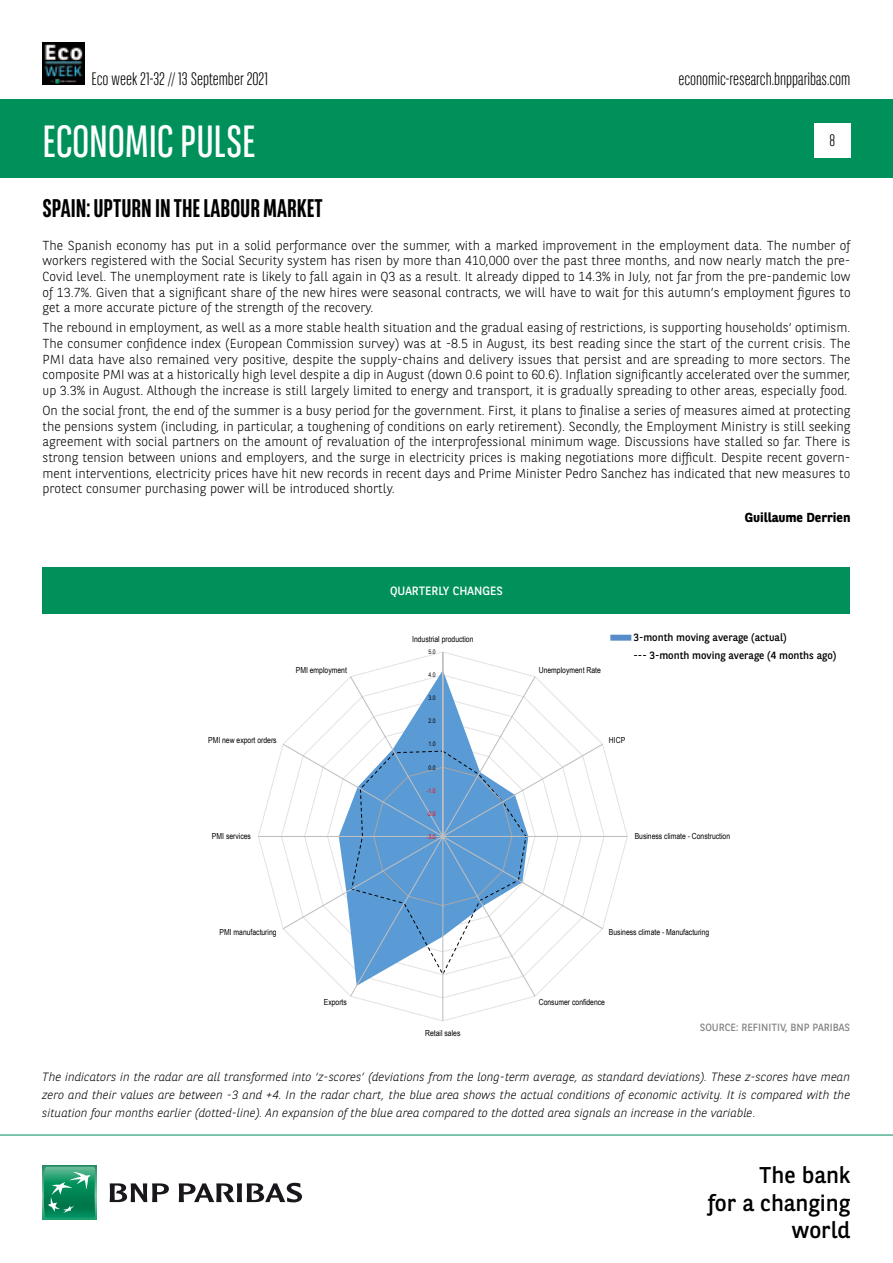
<style>
.page{position:relative;width:893px;height:1263px;background:#fff}
.page>*{position:absolute;margin:0;border:0;box-sizing:border-box;transform-origin:0 0}
.t1{font:45px "BNPP Sans Condensed";color:#fff}
.t2{font:700 25.5px "BNPP Sans Condensed";color:#000}
.t3{font:22.8px/27.3px "BNPP Sans";color:#000;text-align:right}
.t4{font:300 18px "BNPP Sans Condensed";color:#000}
.t5{font:300 16.5px "BNPP Sans Condensed";color:#000}
.t6{font:300 13.05px/15.6px "BNPP Sans";color:#000;text-align:justify}
.t7{font:700 13.05px "BNPP Sans";color:#000}
.t8{font:italic 300 12px/18px "BNPP Sans";color:#000;text-align:justify}
.t9{font:12px "BNPP Sans";color:#fff}
.t10{font:10.5px/18px "BNPP Sans";color:#000}
.t11{font:10.5px "BNPP Sans";color:#878787}
.t12{font:8.4px "Arial Narrow";letter-spacing:-.005em;color:#000}
.t13{font:6.3px "Arial Narrow";color:#000}
.t14{font:6.3px "Arial Narrow";color:#f00}
.s1{font-style:normal}
</style>
<div class="page">
<div style="left:1px;top:99px;width:892px;height:78px;background:#00915b"></div>
<svg style="left:43px;top:1166px;width:53px;height:53px"></svg>
<svg style="left:44px;top:1167px;width:51px;height:51px;background:#26996e"></svg>
<svg style="left:110px;top:1183px;width:59px;height:19px"></svg>
<svg style="left:179px;top:1183px;width:123px;height:19px"></svg>
<hr style="left:0;top:1135px;width:893px;height:1px;background:#00915b">
<div style="left:814px;top:123px;width:36px;height:34px;background:#fff"></div>
<img style="left:43px;top:43px;width:42px;height:42px">
<svg style="left:258px;top:651px;width:370px;height:370px"></svg>
<div style="left:43px;top:567px;width:807px;height:46px;background:#00915b"></div>
<div style="left:610px;top:635px;width:21px;height:6px;background:#568cc9"></div>
<h3 class="t4" style="left:91px;top:67px;width:178px">Eco week 21-32 // 13 September 2021</h3>
<h1 class="t1" style="left:43px;top:113px;width:215px">ECONOMIC PULSE</h1>
<h3 class="t4" style="left:678px;top:67px;width:174px">economic-research.bnpparibas.com</h3>
<p class="t5" style="left:829px;top:130px;width:7px">8</p>
<h2 class="t2" style="left:43px;top:193px;width:282px">SPAIN: UPTURN IN THE LABOUR MARKET</h2>
<p class="t6" style="left:43px;top:237px;width:809px">The Spanish economy has put in a solid performance over the summer, with a marked improvement in the employment data. The number of workers registered with the Social Security system has risen by more than 410,000 over the past three months, and now nearly match the pre-Covid level. The unemployment rate is likely to fall again in Q3 as a result. It already dipped to 14.3% in July, not far from the pre-pandemic low of 13.7%. Given that a significant share of the new hires were seasonal contracts, we will have to wait for this autumn’s employment figures to get a more accurate picture of the strength of the recovery.</p>
<p class="t6" style="left:43px;top:319px;width:809px">The rebound in employment, as well as a more stable health situation and the gradual easing of restrictions, is supporting households’ optimism.<br>The consumer confidence index (European Commission survey) was at -8.5 in August, its best reading since the start of the current crisis. The PMI data have also remained very positive, despite the supply-chains and delivery issues that persist and are spreading to more sectors. The composite PMI was at a historically high level despite a dip in August (down 0.6 point to 60.6). Inflation significantly accelerated over the summer, up 3.3% in August. Although the increase is still largely limited to energy and transport, it is gradually spreading to other areas, especially food.</p>
<p class="t6" style="left:43px;top:402px;width:809px">On the social front, the end of the summer is a busy period for the government. First, it plans to finalise a series of measures aimed at protecting the pensions system (including, in particular, a toughening of conditions on early retirement). Secondly, the Employment Ministry is still seeking agreement with social partners on the amount of revaluation of the interprofessional minimum wage. Discussions have stalled so far. There is strong tension between unions and employers, and the surge in electricity prices is making negotiations more difficult. Despite recent govern&shy;ment interventions, electricity prices have hit new records in recent days and Prime Minister Pedro Sanchez has indicated that new measures to protect consumer purchasing power will be introduced shortly.</p>
<p class="t7" style="left:745px;top:508px;width:107px">Guillaume Derrien</p>
<p class="t9" style="left:390px;top:582px;width:114px">QUARTERLY CHANGES</p>
<p class="t12" style="left:412px;top:633px;width:63px">Industrial production</p>
<p class="t13" style="left:429px;top:647px;width:9px">5.0</p>
<p class="t10" style="left:634px;top:628px;width:204px">3-month moving average (actual)<br>--- 3-month moving average (4 months ago)</p>
<p class="t12" style="left:296px;top:664px;width:53px">PMI employment</p>
<p class="t13" style="left:429px;top:670px;width:9px">4.0</p>
<p class="t12" style="left:539px;top:664px;width:64px">Unemployment Rate</p>
<p class="t13" style="left:429px;top:693px;width:9px">3.0</p>
<p class="t13" style="left:429px;top:716px;width:9px">2.0</p>
<p class="t12" style="left:208px;top:734px;width:70px">PMI new export orders</p>
<p class="t13" style="left:429px;top:740px;width:9px">1.0</p>
<p class="t12" style="left:609px;top:734px;width:18px">HICP</p>
<p class="t13" style="left:429px;top:763px;width:9px">0.0</p>
<p class="t14" style="left:427px;top:786px;width:10px">-1.0</p>
<p class="t14" style="left:427px;top:809px;width:10px">-2.0</p>
<p class="t12" style="left:212px;top:830px;width:41px">PMI services</p>
<p class="t14" style="left:427px;top:832px;width:10px">-3.0</p>
<p class="t12" style="left:635px;top:830px;width:97px">Business climate - Construction</p>
<p class="t12" style="left:219px;top:926px;width:59px">PMI manufacturing</p>
<p class="t12" style="left:609px;top:926px;width:102px">Business climate - Manufacturing</p>
<p class="t12" style="left:324px;top:996px;width:25px">Exports</p>
<p class="t12" style="left:539px;top:996px;width:68px">Consumer confidence</p>
<p class="t12" style="left:425px;top:1027px;width:37px">Retail sales</p>
<p class="t11" style="left:700px;top:1020px;width:152px">SOURCE: REFINITIV, BNP PARIBAS</p>
<p class="t8" style="left:42px;top:1067px;width:809px">The indicators in the radar are all transformed into ‘z-scores’ (deviations from the long-term average, as standard deviations). These z-scores have mean zero and their values are between -3 and +4. In the radar chart, the blue area shows the actual conditions of economic activity. It is compared with the situation four months earlier (dotted-line). An expansion of the blue area compared to the dotted area signals an increase in the variable<span class="s1">.</span></p>
<h3 class="t3" style="left:708px;top:1161px;width:144px">The bank<br>for a changing world</h3>
</div>
